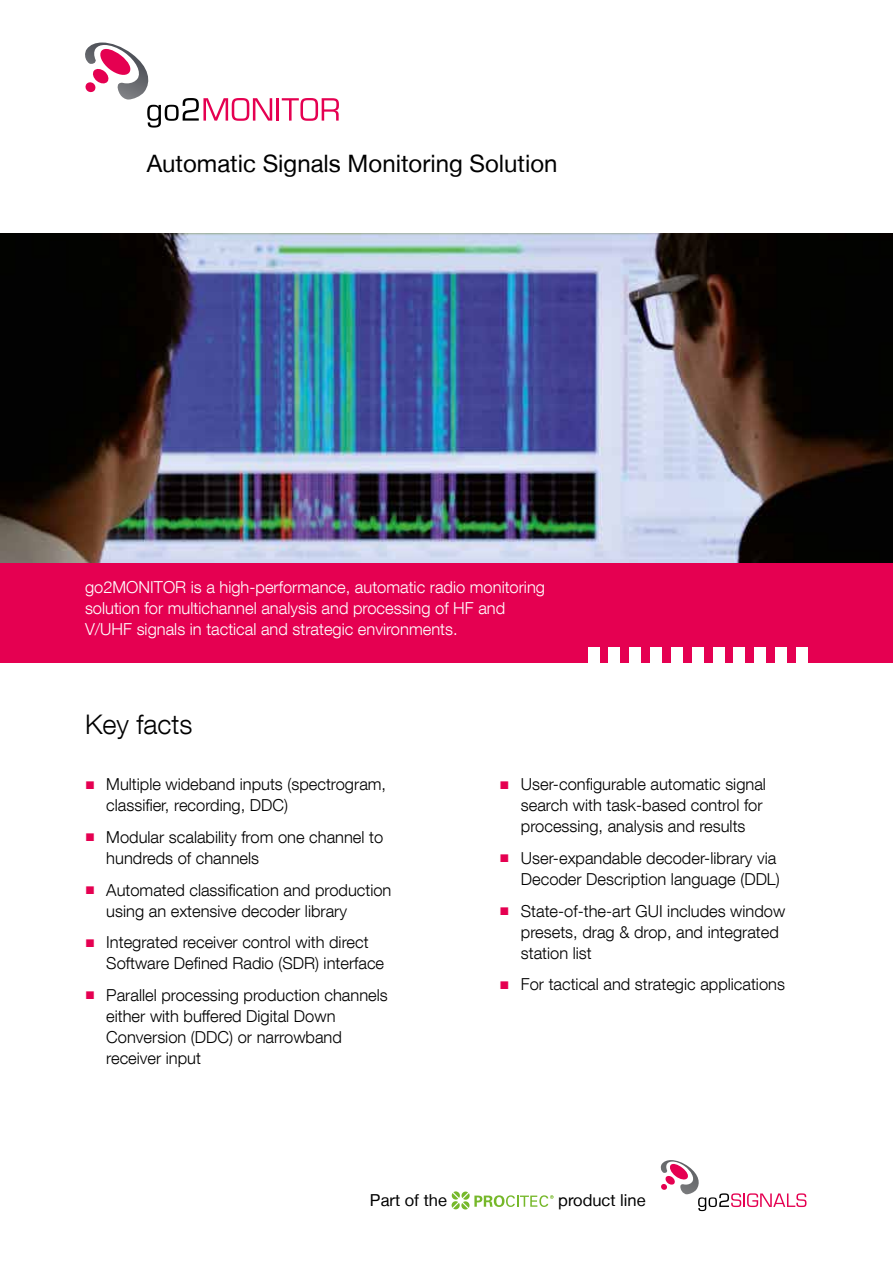
<style>
.page{position:relative;width:893px;height:1263px;background:#fff}
.page>*{position:absolute;margin:0;border:0;box-sizing:border-box;transform-origin:0 0}
.t1{font:300 27px "Helvetica Neue LT Com";color:#000}
.t2{font:24px "Helvetica Neue LT";color:#000}
.t3{font:300 16.5px/21px "Helvetica Neue LT Com";color:#000}
.t4{font:300 16.5px/21px "Helvetica Neue LT Com";color:#fff}
.t5{font:16.5px "Helvetica Neue LT";color:#000}
.s1{font-family:"Arial";font-weight:400;color:#e50051}
</style>
<div class="page">
<div style="left:0;top:544px;width:893px;height:119px;background:#e50051"></div>
<div style="left:588px;top:648px;width:11px;height:28px;background:#fff"></div>
<div style="left:608px;top:648px;width:12px;height:28px;background:#fff"></div>
<div style="left:629px;top:648px;width:12px;height:28px;background:#fff"></div>
<div style="left:650px;top:648px;width:12px;height:28px;background:#fff"></div>
<div style="left:671px;top:648px;width:12px;height:28px;background:#fff"></div>
<div style="left:692px;top:648px;width:12px;height:28px;background:#fff"></div>
<div style="left:713px;top:648px;width:11px;height:28px;background:#fff"></div>
<div style="left:733px;top:648px;width:12px;height:28px;background:#fff"></div>
<div style="left:754px;top:648px;width:12px;height:28px;background:#fff"></div>
<div style="left:775px;top:648px;width:12px;height:28px;background:#fff"></div>
<div style="left:796px;top:648px;width:12px;height:28px;background:#fff"></div>
<svg style="left:452px;top:1191px;width:102px;height:18px"></svg>
<img style="left:660px;top:1160px;width:39px;height:34px">
<svg style="left:661px;top:1162px;width:28px;height:28px"></svg>
<svg style="left:698px;top:1193px;width:108px;height:18px"></svg>
<img style="left:0;top:234px;width:893px;height:328px">
<img style="left:89px;top:43px;width:60px;height:57px">
<svg style="left:85px;top:47px;width:47px;height:46px"></svg>
<svg style="left:147px;top:98px;width:125px;height:30px"></svg>
<hr style="left:277px;top:98px;width:2px;height:23px;background:#e50051">
<svg style="left:282px;top:98px;width:57px;height:23px"></svg>
<h2 class="t2" style="left:147px;top:149px;width:412px">Automatic Signals Monitoring Solution</h2>
<p class="t4" style="left:85px;top:576px;width:461px">go2MONITOR is a high-performance, automatic radio monitoring solution for multichannel analysis and processing of HF and<br>V/UHF signals in tactical and strategic environments.</p>
<h1 class="t1" style="left:85px;top:708px;width:109px">Key facts</h1>
<p class="t3" style="left:106px;top:774px;width:281px;text-indent:-21px"><span class="s1">■</span> Multiple wideband inputs (spectrogram, classifier, recording, DDC)</p>
<p class="t3" style="left:106px;top:826px;width:278px;text-indent:-21px"><span class="s1">■</span> Modular scalability from one channel to hundreds of channels</p>
<p class="t3" style="left:106px;top:879px;width:287px;text-indent:-21px"><span class="s1">■</span> Automated classification and production using an extensive decoder library</p>
<p class="t3" style="left:106px;top:932px;width:279px;text-indent:-21px"><span class="s1">■</span> Integrated receiver control with direct<br>Software Defined Radio (SDR) interface</p>
<p class="t3" style="left:106px;top:984px;width:283px;text-indent:-21px"><span class="s1">■</span> Parallel processing production channels either with buffered Digital Down<br>Conversion (DDC) or narrowband receiver input</p>
<p class="t3" style="left:521px;top:774px;width:247px;text-indent:-21px"><span class="s1">■</span> User-configurable automatic signal search with task-based control for processing, analysis and results</p>
<p class="t3" style="left:500px;top:847px;width:282px;text-align:right"><span class="s1">■</span> User-expandable decoder-library via<br>Decoder Description language (DDL)</p>
<p class="t3" style="left:521px;top:900px;width:266px;text-indent:-21px"><span class="s1">■</span> State-of-the-art GUI includes window presets, drag &amp; drop, and integrated station list</p>
<p class="t3" style="left:500px;top:974px;width:287px"><span class="s1">■</span> For tactical and strategic applications</p>
<p class="t5" style="left:370px;top:1190px;width:79px">Part of the</p>
<p class="t5" style="left:558px;top:1190px;width:89px">product line</p>
</div>
